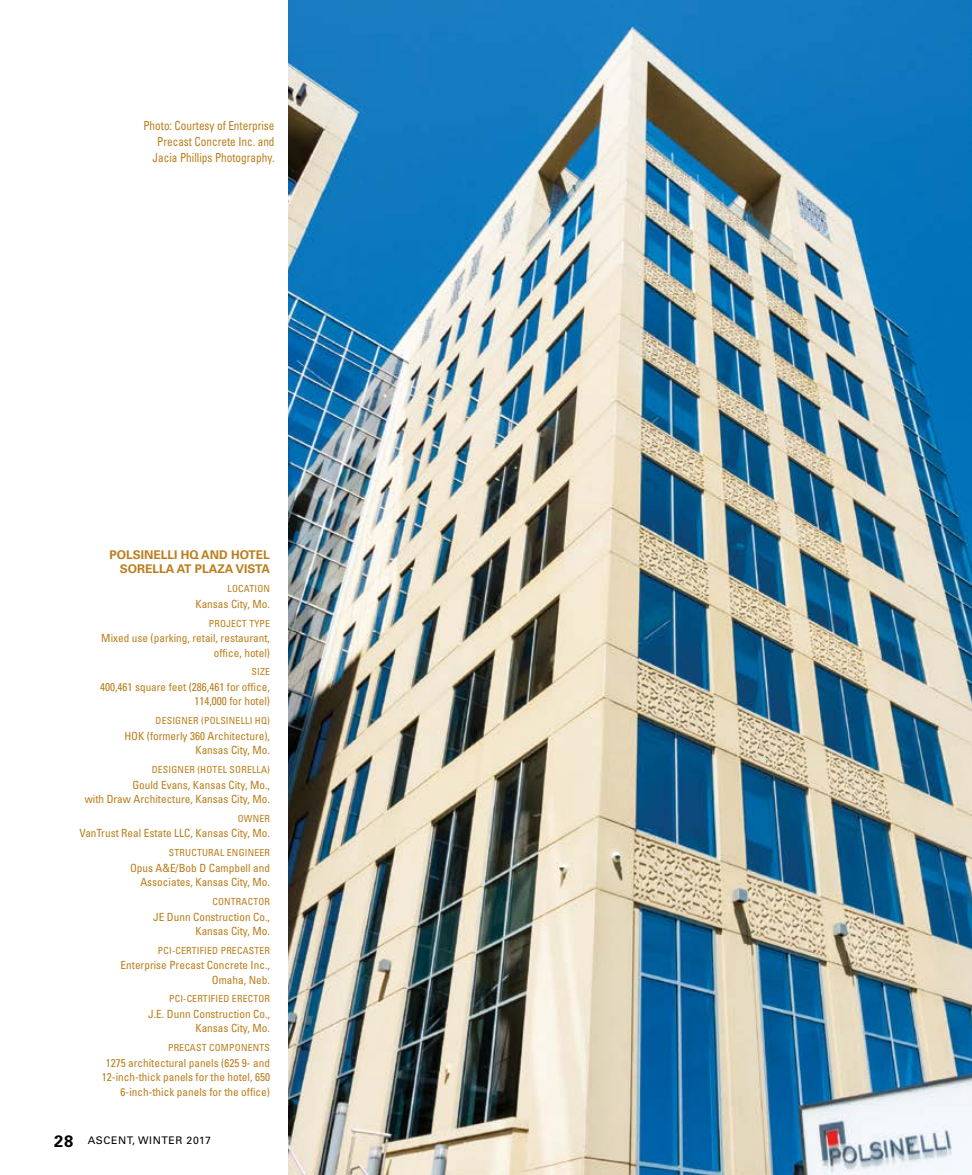
<style>
.page{position:relative;width:972px;height:1175px;background:#fff}
.page>*{position:absolute;margin:0;border:0;box-sizing:border-box;transform-origin:0 0}
.t1{font:700 16.5px "Univers LT Std";color:#000}
.t2{font:condensed 12.45px/15.9px "Univers LT Std";color:#ba7e1c;text-align:right;scale:.9 1}
.t3{font:700 12px/14.2px "Univers LT Std";color:#ba7e1c;text-align:right}
.t4{font:condensed 11.25px/14.2px "Univers LT Std";color:#ba7e1c;text-align:right}
.t5{font:10.5px "Univers LT Std";letter-spacing:.06em;color:#000}
.t6{font:condensed 9.75px "Univers LT Std";letter-spacing:.02em;color:#ba7e1c}
</style>
<div class="page">
<img style="left:288px;top:0;width:684px;height:1174px">
<p class="t2" style="left:143px;top:118px;width:147px">Photo: Courtesy of Enterprise<br>Precast Concrete Inc. and<br>Jacia Phillips Photography.</p>
<p class="t3" style="left:109px;top:548px;width:162px">POLSINELLI HQ AND HOTEL<br>SORELLA AT PLAZA VISTA</p>
<p class="t6" style="left:228px;top:582px;width:44px">LOCATION</p>
<p class="t4" style="left:195px;top:596px;width:76px">Kansas City, Mo.</p>
<p class="t6" style="left:209px;top:617px;width:63px">PROJECT TYPE</p>
<p class="t4" style="left:101px;top:631px;width:170px">Mixed use (parking, retail, restaurant, office, hotel)</p>
<p class="t6" style="left:252px;top:665px;width:20px">SIZE</p>
<p class="t4" style="left:100px;top:679px;width:171px">400,461 square feet (286,461 for office,<br>114,000 for hotel)</p>
<p class="t6" style="left:156px;top:714px;width:116px">DESIGNER (POLSINELLI HQ)</p>
<p class="t4" style="left:124px;top:728px;width:147px">HOK (formerly 360 Architecture),<br>Kansas City, Mo.</p>
<p class="t6" style="left:152px;top:763px;width:120px">DESIGNER (HOTEL SORELLA)</p>
<p class="t4" style="left:85px;top:777px;width:187px">Gould Evans, Kansas City, Mo.,<br>with Draw Architecture, Kansas City, Mo.</p>
<p class="t6" style="left:238px;top:812px;width:34px">OWNER</p>
<p class="t4" style="left:80px;top:826px;width:192px">VanTrust Real Estate LLC, Kansas City, Mo.</p>
<p class="t6" style="left:169px;top:846px;width:103px">STRUCTURAL ENGINEER</p>
<p class="t4" style="left:130px;top:860px;width:141px">Opus A&amp;E/Bob D Campbell and<br>Associates, Kansas City, Mo.</p>
<p class="t6" style="left:212px;top:895px;width:59px">CONTRACTOR</p>
<p class="t4" style="left:153px;top:909px;width:118px">JE Dunn Construction Co.,<br>Kansas City, Mo.</p>
<p class="t6" style="left:158px;top:944px;width:114px">PCI-CERTIFIED PRECASTER</p>
<p class="t4" style="left:121px;top:958px;width:151px">Enterprise Precast Concrete Inc.,<br>Omaha, Neb.</p>
<p class="t6" style="left:169px;top:992px;width:102px">PCI-CERTIFIED ERECTOR</p>
<p class="t4" style="left:148px;top:1006px;width:123px">J.E. Dunn Construction Co.,<br>Kansas City, Mo.</p>
<p class="t6" style="left:168px;top:1041px;width:103px">PRECAST COMPONENTS</p>
<p class="t4" style="left:102px;top:1055px;width:170px">1275 architectural panels (625 9- and<br>12-inch-thick panels for the hotel, 650<br>6-inch-thick panels for the office)</p>
<h1 class="t1" style="left:54px;top:1131px;width:21px">28</h1>
<p class="t5" style="left:88px;top:1134px;width:125px">ASCENT, WINTER 2017</p>
</div>
